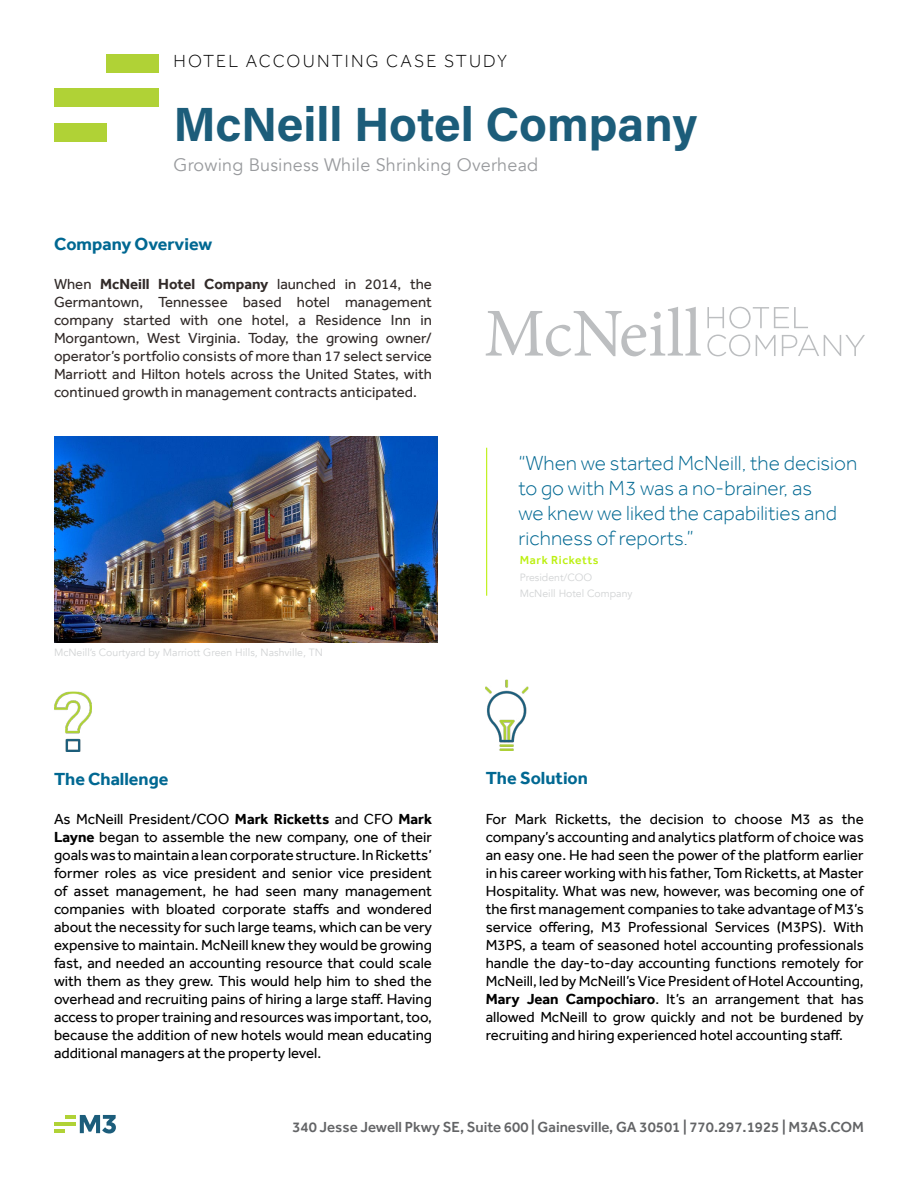
<style>
.page{position:relative;width:918px;height:1188px;background:#fff}
.page>*{position:absolute;margin:0;border:0;box-sizing:border-box;transform-origin:0 0}
.t1{font:700 48px "Acumin Pro";color:#1c5d7a}
.t2{font:300 21px/25.2px "Effra";color:#006892}
.t3{font:700 18px "Effra";color:#006892}
.t4{font:18px "Avenir";letter-spacing:.01em;color:#999b9e}
.t5{font:300 18px "Effra";letter-spacing:.12em;color:#000}
.t6{font:15px/18px "Effra";color:#000;text-align:justify}
.t7{font:15px/18px "Effra";color:#322b29;text-align:justify}
.t8{font:500 15px "Effra";color:#636466}
.t9{font:500 12px "Effra";letter-spacing:.05em;color:#bcf011}
.t10{font:10.5px/16.5px "Avenir";color:#d1d3d4}
.s1{font-weight:700}
.s2{font-weight:300;color:#fff}
</style>
<div class="page">
<div style="left:107px;top:54px;width:52px;height:18px;background:#b0d236"></div>
<div style="left:54px;top:89px;width:105px;height:18px;background:#b0d236"></div>
<div style="left:54px;top:123px;width:52px;height:18px;background:#b0d236"></div>
<svg style="left:486px;top:307px;width:215px;height:49px"></svg>
<svg style="left:707px;top:307px;width:101px;height:22px"></svg>
<svg style="left:707px;top:335px;width:43px;height:21px"></svg>
<svg style="left:756px;top:335px;width:20px;height:21px"></svg>
<svg style="left:782px;top:335px;width:83px;height:21px"></svg>
<img style="left:54px;top:692px;width:38px;height:60px">
<img style="left:485px;top:680px;width:44px;height:70px">
<hr style="left:486px;top:448px;width:1px;height:148px;background:#bcf011">
<img style="left:54px;top:436px;width:384px;height:207px">
<hr style="left:65px;top:1115px;width:11px;height:4px;background:#b0d236">
<hr style="left:54px;top:1122px;width:22px;height:4px;background:#b0d236">
<hr style="left:54px;top:1129px;width:11px;height:4px;background:#b0d236">
<svg style="left:80px;top:1115px;width:36px;height:19px"></svg>
<p class="t5" style="left:174px;top:50px;width:335px">HOTEL ACCOUNTING CASE STUDY</p>
<h1 class="t1" style="left:174px;top:90px;width:525px">McNeill Hotel Company</h1>
<p class="t4" style="left:174px;top:154px;width:366px">Growing Business While Shrinking Overhead</p>
<p class="t3" style="left:54px;top:233px;width:160px">Company Overview</p>
<p class="t7" style="left:54px;top:275px;width:380px">When <span class="s1">McNeill Hotel Company</span> launched in 2014, the Germantown, Tennessee based hotel management company started with one hotel, a Residence Inn in Morgantown, West Virginia. Today, the growing owner/ operator’s portfolio consists of more than 17 select service Marriott and Hilton hotels across the United States, with continued growth in management contracts anticipated.</p>
<p class="t10" style="left:54px;top:644px;width:271px">McNeill’s Courtyard by Marriott Green Hills, Nashville, TN</p>
<p class="t3" style="left:54px;top:768px;width:116px">The Challenge</p>
<p class="t6" style="left:54px;top:810px;width:380px">As McNeill President/COO <span class="s1">Mark Ricketts</span> and CFO <span class="s1">Mark Layne</span> began to assemble the new company, one of their goals was to maintain a lean corporate structure. In Ricketts’ former roles as vice president and senior vice president of asset management, he had seen many management companies with bloated corporate staffs and wondered about the necessity for such large teams, which can be very expensive to maintain. McNeill knew they would be growing fast, and needed an accounting resource that could scale with them as they grew. This would help him to shed the overhead and recruiting pains of hiring a large staff. Having access to proper training and resources was important, too, because the addition of new hotels would mean educating additional managers at the property level.</p>
<h2 class="t2" style="left:518px;top:450px;width:340px">“When we started McNeill, the decision to go with M3 was a no-brainer, as<br>we knew we liked the capabilities and richness of reports.”</h2>
<p class="t9" style="left:520px;top:553px;width:137px">Mark Ricketts <span class="s2">President</span></p>
<p class="t10" style="left:520px;top:569px;width:114px">President/COO<br>McNeill Hotel Company</p>
<p class="t3" style="left:486px;top:768px;width:104px">The Solution</p>
<p class="t6" style="left:486px;top:810px;width:380px">For Mark Ricketts, the decision to choose M3 as the company’s accounting and analytics platform of choice was an easy one. He had seen the power of the platform earlier in his career working with his father, Tom Ricketts, at Master Hospitality. What was new, however, was becoming one of the first management companies to take advantage of M3’s service offering, M3 Professional Services (M3PS). With M3PS, a team of seasoned hotel accounting professionals handle the day-to-day accounting functions remotely for McNeill, led by McNeill’s Vice President of Hotel Accounting, <span class="s1">Mary Jean Campochiaro</span>. It’s an arrangement that has allowed McNeill to grow quickly and not be burdened by recruiting and hiring experienced hotel accounting staff.</p>
<p class="t8" style="left:292px;top:1118px;width:573px">340 Jesse Jewell Pkwy SE, Suite 600 | Gainesville, GA 30501 | 770.297.1925 | M3AS.COM</p>
</div>
